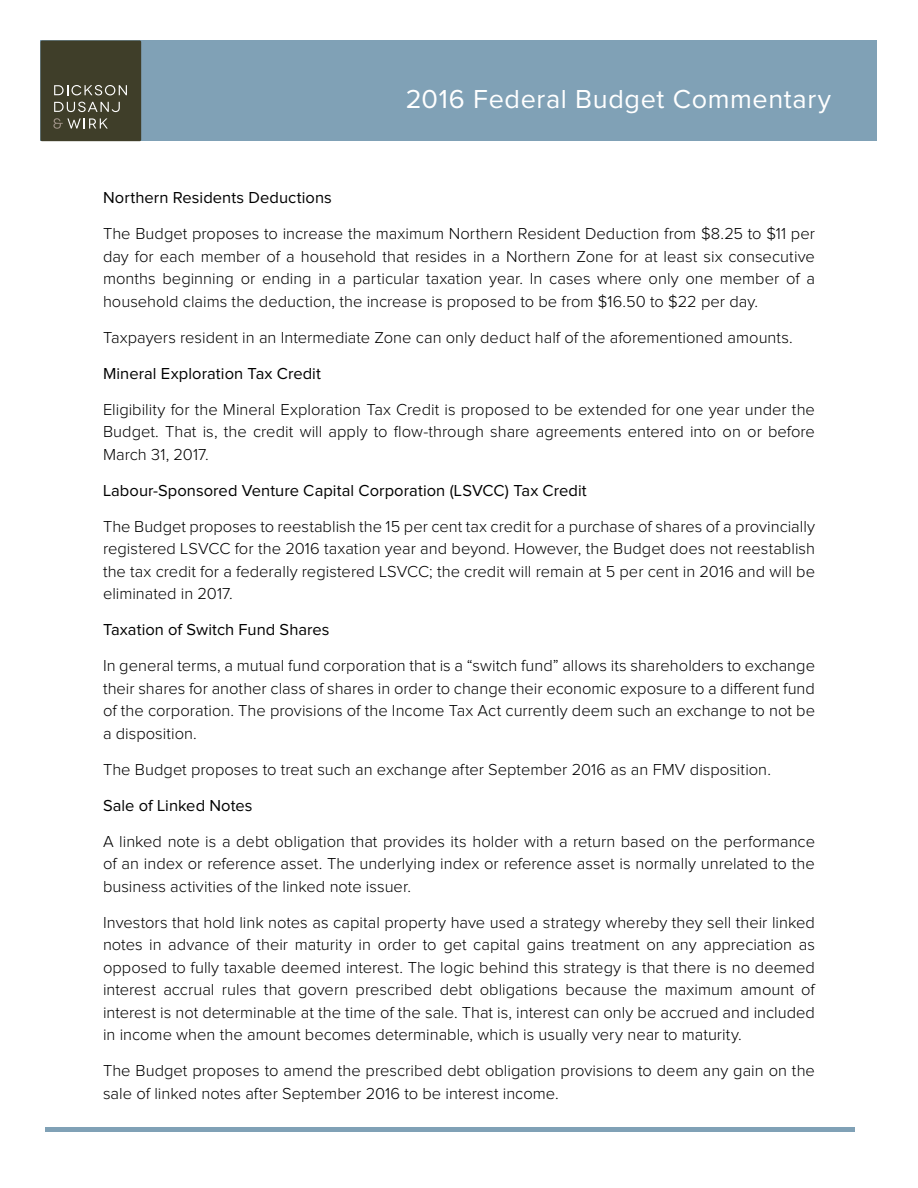
<style>
.page{position:relative;width:918px;height:1188px;background:#fff}
.page>*{position:absolute;margin:0;border:0;box-sizing:border-box;transform-origin:0 0}
.t1{font:27px "Proxima Nova";letter-spacing:.025em;color:#fff}
.t2{font:300 16.5px/22.5px "Proxima Nova";color:#000;text-align:justify}
.t3{font:16.5px "Proxima Nova";letter-spacing:.005em;color:#000}
</style>
<div class="page">
<div style="left:40px;top:40px;width:838px;height:101px;background:#80a1b6"></div>
<div style="left:40px;top:41px;width:101px;height:100px;background:#3f3e29;border-radius:2px"></div>
<svg style="left:54px;top:85px;width:73px;height:10px"></svg>
<svg style="left:54px;top:102px;width:66px;height:10px"></svg>
<svg style="left:53px;top:118px;width:55px;height:11px"></svg>
<hr style="left:45px;top:1128px;width:810px;height:4px;background:#80a1b6">
<h1 class="t1" style="left:406px;top:84px;width:427px">2016 Federal Budget Commentary</h1>
<p class="t3" style="left:103px;top:188px;width:230px">Northern Residents Deductions</p>
<p class="t2" style="left:103px;top:223px;width:714px">The Budget proposes to increase the maximum Northern Resident Deduction from $8.25 to $11 per day for each member of a household that resides in a Northern Zone for at least six consecutive months beginning or ending in a particular taxation year. In cases where only one member of a household claims the deduction, the increase is proposed to be from $16.50 to $22 per day.</p>
<p class="t2" style="left:103px;top:327px;width:691px">Taxpayers resident in an Intermediate Zone can only deduct half of the aforementioned amounts.</p>
<p class="t3" style="left:103px;top:364px;width:219px">Mineral Exploration Tax Credit</p>
<p class="t2" style="left:103px;top:399px;width:713px">Eligibility for the Mineral Exploration Tax Credit is proposed to be extended for one year under the Budget. That is, the credit will apply to flow-through share agreements entered into on or before March 31, 2017.</p>
<p class="t3" style="left:103px;top:481px;width:485px">Labour-Sponsored Venture Capital Corporation (LSVCC) Tax Credit</p>
<p class="t2" style="left:103px;top:516px;width:714px">The Budget proposes to reestablish the 15 per cent tax credit for a purchase of shares of a provincially registered LSVCC for the 2016 taxation year and beyond. However, the Budget does not reestablish the tax credit for a federally registered LSVCC; the credit will remain at 5 per cent in 2016 and will be eliminated in 2017.</p>
<p class="t3" style="left:103px;top:620px;width:228px">Taxation of Switch Fund Shares</p>
<p class="t2" style="left:103px;top:655px;width:714px">In general terms, a mutual fund corporation that is a “switch fund” allows its shareholders to exchange their shares for another class of shares in order to change their economic exposure to a different fund of the corporation. The provisions of the Income Tax Act currently deem such an exchange to not be a disposition.</p>
<p class="t2" style="left:103px;top:759px;width:669px">The Budget proposes to treat such an exchange after September 2016 as an FMV disposition.</p>
<p class="t3" style="left:103px;top:796px;width:151px">Sale of Linked Notes</p>
<p class="t2" style="left:103px;top:831px;width:714px">A linked note is a debt obligation that provides its holder with a return based on the performance of an index or reference asset. The underlying index or reference asset is normally unrelated to the business activities of the linked note issuer.</p>
<p class="t2" style="left:103px;top:912px;width:714px">Investors that hold link notes as capital property have used a strategy whereby they sell their linked notes in advance of their maturity in order to get capital gains treatment on any appreciation as opposed to fully taxable deemed interest. The logic behind this strategy is that there is no deemed interest accrual rules that govern prescribed debt obligations because the maximum amount of interest is not determinable at the time of the sale. That is, interest can only be accrued and included in income when the amount becomes determinable, which is usually very near to maturity.</p>
<p class="t2" style="left:103px;top:1060px;width:713px">The Budget proposes to amend the prescribed debt obligation provisions to deem any gain on the sale of linked notes after September 2016 to be interest income.</p>
</div>
